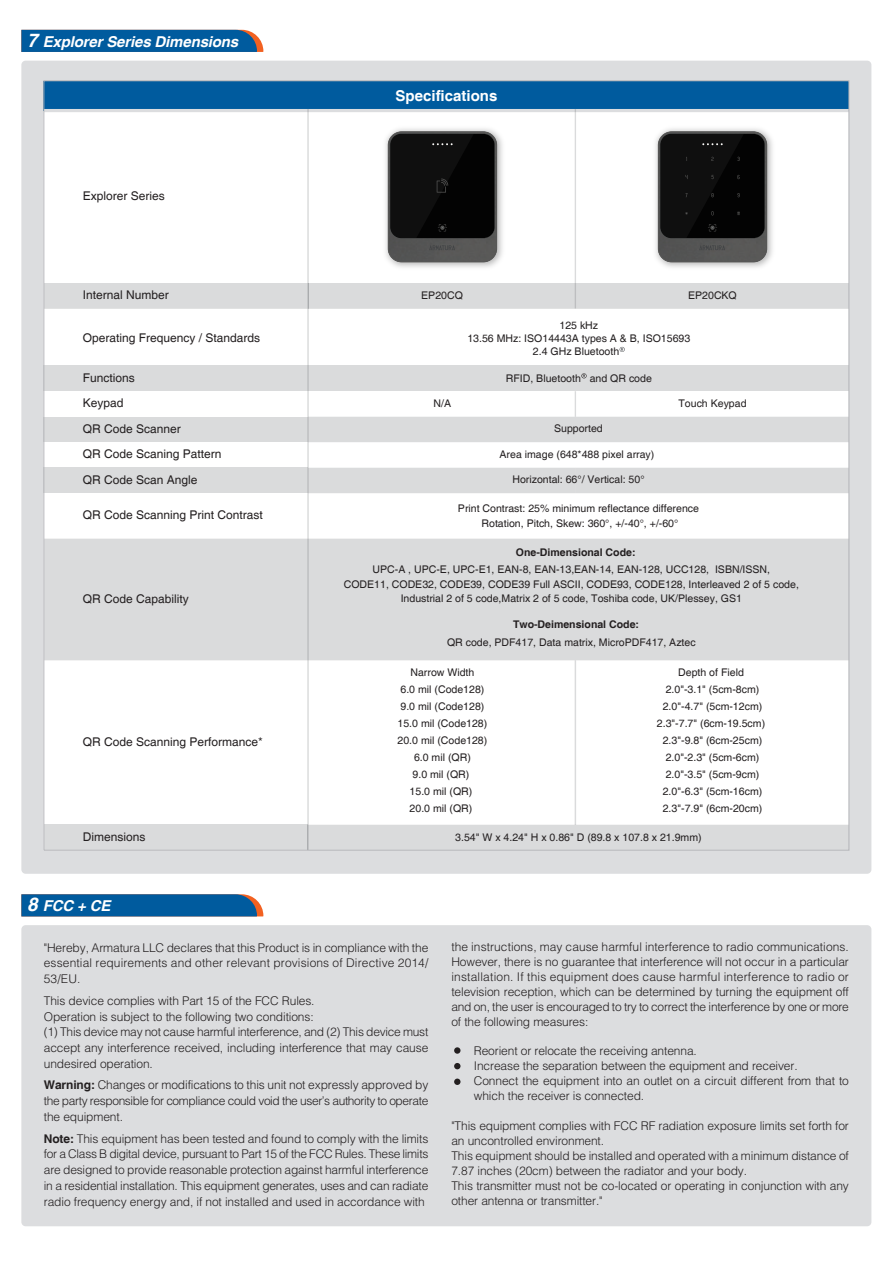
<style>
.page{position:relative;width:893px;height:1263px;background:#fff}
.page>*{position:absolute;margin:0;border:0;box-sizing:border-box;transform-origin:0 0}
.t1{font:italic 700 15px "Helvetica";letter-spacing:-.01em;color:#fff}
.t2{font:700 15px "Helvetica";color:#fff}
.t3{font:300 12px/15px "Helvetica";letter-spacing:-.01em;color:#231f20;text-align:justify}
.t4{font:12px/25.5px "Helvetica";color:#231f20}
.t5{font:10.5px/17px "Helvetica";color:#231f20;text-align:center}
.t6{font:700 10.5px "Helvetica";color:#231f20}
.s1{font-size:18.75px}
.s2{font-weight:700}
</style>
<div class="page">
<div style="left:21px;top:61px;width:850px;height:813px;background:#dcdddf;border-radius:4px"></div>
<div style="left:44px;top:81px;width:805px;height:769px;background:#fff"></div>
<svg style="left:21px;top:30px;width:242px;height:22px;background:#0b5d9c"></svg>
<div style="left:21px;top:925px;width:850px;height:301px;background:#dcdddf;border-radius:4px"></div>
<svg style="left:21px;top:894px;width:242px;height:22px;background:#0e5f9b"></svg>
<div style="left:309px;top:283px;width:267px;height:25px;background:#dadbdc"></div>
<div style="left:576px;top:283px;width:273px;height:25px;background:#dadbdc"></div>
<div style="left:44px;top:283px;width:265px;height:25px;background:#dadbdc"></div>
<div style="left:44px;top:81px;width:805px;height:30px;background:#005b9e"></div>
<div style="left:44px;top:366px;width:805px;height:25px;background:#dadbdc"></div>
<div style="left:44px;top:417px;width:264px;height:25px;background:#dadbdc"></div>
<div style="left:45px;top:539px;width:802px;height:121px;background:#dadbdc"></div>
<div style="left:44px;top:468px;width:264px;height:25px;background:#dadbdc"></div>
<div style="left:309px;top:468px;width:538px;height:25px;background:#dadbdc"></div>
<div style="left:44px;top:825px;width:263px;height:25px;background:#dadbdc"></div>
<div style="left:309px;top:825px;width:538px;height:24px;background:#dadbdc"></div>
<svg style="left:309px;top:391px;width:538px;height:51px"></svg>
<svg style="left:620px;top:347px;width:5px;height:5px"></svg>
<svg style="left:581px;top:373px;width:6px;height:5px"></svg>
<hr style="left:575px;top:660px;width:1px;height:165px;background:#474a4e">
<div style="left:454px;top:1047px;width:6px;height:7px;background:#231f20;border-radius:50%"></div>
<svg style="left:454px;top:1063px;width:6px;height:6px"></svg>
<div style="left:454px;top:1078px;width:6px;height:7px;background:#231f20;border-radius:50%"></div>
<hr style="left:44px;top:109px;width:805px;height:3px;background:#dcdddf">
<img style="left:655px;top:128px;width:118px;height:140px">
<svg style="left:658px;top:132px;width:109px;height:130px;background:#1d1d1d"></svg>
<img style="left:385px;top:128px;width:118px;height:140px">
<svg style="left:388px;top:132px;width:109px;height:130px;background:#1d1d1d"></svg>
<hr style="left:307px;top:109px;width:2px;height:741px;background:#474a4e">
<hr style="left:575px;top:109px;width:1px;height:199px;background:#474a4e">
<p class="t1" style="left:27px;top:32px;width:213px"><span class="s1">7</span> Explorer Series Dimensions</p>
<p class="t4" style="left:83px;top:184px;width:84px">Explorer Series</p>
<p class="t2" style="left:396px;top:86px;width:103px">Specifications</p>
<p class="t4" style="left:83px;top:283px;width:88px">Internal Number</p>
<p class="t5" style="left:421px;top:287px;width:43px">EP20CQ</p>
<p class="t5" style="left:688px;top:287px;width:50px">EP20CKQ</p>
<p class="t4" style="left:83px;top:325px;width:179px">Operating Frequency / Standards</p>
<p class="t4" style="left:83px;top:365px;width:140px">Functions<br>Keypad<br>QR Code Scanner<br>QR Code Scaning Pattern<br>QR Code Scan Angle</p>
<p class="t4" style="left:83px;top:503px;width:182px">QR Code Scanning Print Contrast</p>
<p class="t4" style="left:83px;top:586px;width:108px">QR Code Capability</p>
<p class="t4" style="left:83px;top:729px;width:182px">QR Code Scanning Performance*</p>
<p class="t5" style="left:467px;top:319px;width:224px;line-height:13px">125 kHz<br>13.56 MHz: ISO14443A types A &amp; B, ISO15693<br>2.4 GHz Bluetooth</p>
<p class="t5" style="left:506px;top:370px;width:148px">RFID, Bluetooth and QR code</p>
<p class="t5" style="left:434px;top:395px;width:19px">N/A</p>
<p class="t5" style="left:678px;top:395px;width:70px">Touch Keypad</p>
<p class="t5" style="left:554px;top:421px;width:50px">Supported</p>
<p class="t5" style="left:500px;top:446px;width:156px">Area image (648*488 pixel array)</p>
<p class="t5" style="left:512px;top:472px;width:134px">Horizontal: 66°/ Vertical: 50°</p>
<p class="t5" style="left:458px;top:501px;width:243px;line-height:15px">Print Contrast: 25% minimum reflectance difference<br>Rotation, Pitch, Skew: 360°, +/-40°, +/-60°</p>
<p class="t6" style="left:516px;top:546px;width:121px">One-Dimensional Code:</p>
<p class="t5" style="left:344px;top:562px;width:457px;line-height:14.7px">UPC-A , UPC-E, UPC-E1, EAN-8, EAN-13,EAN-14, EAN-128, UCC128, ISBN/ISSN,<br>CODE11, CODE32, CODE39, CODE39 Full ASCII, CODE93, CODE128, Interleaved 2 of 5 code,<br>Industrial 2 of 5 code,Matrix 2 of 5 code, Toshiba code, UK/Plessey, GS1</p>
<p class="t6" style="left:513px;top:618px;width:128px">Two-Deimensional Code:</p>
<p class="t5" style="left:447px;top:635px;width:250px">QR code, PDF417, Data matrix, MicroPDF417, Aztec</p>
<p class="t5" style="left:398px;top:664px;width:91px">Narrow Width<br>6.0 mil (Code128)<br>9.0 mil (Code128)<br>15.0 mil (Code128)<br>20.0 mil (Code128)<br>6.0 mil (QR)<br>9.0 mil (QR)<br>15.0 mil (QR)<br>20.0 mil (QR)</p>
<p class="t5" style="left:657px;top:664px;width:110px">Depth of Field<br>2.0"-3.1" (5cm-8cm)<br>2.0"-4.7" (5cm-12cm)<br>2.3"-7.7" (6cm-19.5cm)<br>2.3"-9.8" (6cm-25cm)<br>2.0"-2.3" (5cm-6cm)<br>2.0"-3.5" (5cm-9cm)<br>2.0"-6.3" (5cm-16cm)</p>
<p class="t5" style="left:663px;top:800px;width:101px">2.3"-7.9" (6cm-20cm)</p>
<p class="t4" style="left:83px;top:825px;width:64px">Dimensions</p>
<p class="t5" style="left:455px;top:830px;width:248px">3.54" W x 4.24" H x 0.86" D (89.8 x 107.8 x 21.9mm)</p>
<p class="t1" style="left:27px;top:897px;width:85px"><span class="s1">8</span> FCC + CE</p>
<p class="t3" style="left:44px;top:939px;width:386px;line-height:15.8px">"Hereby, Armatura LLC declares that this Product is in compliance with the essential requirements and other relevant provisions of Directive 2014/ 53/EU.</p>
<p class="t3" style="left:44px;top:992px;width:386px;line-height:15.8px;text-align:left">This device complies with Part 15 of the FCC Rules.<br>Operation is subject to the following two conditions:<br>(1) This device may not cause harmful interference, and (2) This device must accept any interference received, including interference that may cause undesired operation.</p>
<p class="t3" style="left:44px;top:1077px;width:386px;line-height:15.8px"><span class="s2">Warning:</span> Changes or modifications to this unit not expressly approved by the party responsible for compliance could void the user’s authority to operate the equipment.</p>
<p class="t3" style="left:44px;top:1130px;width:386px;line-height:15.8px"><span class="s2">Note:</span> This equipment has been tested and found to comply with the limits for a Class B digital device, pursuant to Part 15 of the FCC Rules. These limits are designed to provide reasonable protection against harmful interference in a residential installation. This equipment generates, uses and can radiate radio frequency energy and, if not installed and used in accordance with</p>
<p class="t3" style="left:451px;top:939px;width:399px">the instructions, may cause harmful interference to radio communications.<br>However, there is no guarantee that interference will not occur in a particular installation. If this equipment does cause harmful interference to radio or television reception, which can be determined by turning the equipment off and on, the user is encouraged to try to correct the interference by one or more of the following measures:</p>
<p class="t3" style="left:474px;top:1043px;width:377px;text-align:left">Reorient or relocate the receiving antenna.<br>Increase the separation between the equipment and receiver.<br>Connect the equipment into an outlet on a circuit different from that to which the receiver is connected.</p>
<p class="t3" style="left:451px;top:1118px;width:399px;text-align:left">"This equipment complies with FCC RF radiation exposure limits set forth for an uncontrolled environment.<br>This equipment should be installed and operated with a minimum distance of 7.87 inches (20cm) between the radiator and your body.<br>This transmitter must not be co-located or operating in conjunction with any other antenna or transmitter."</p>
</div>
